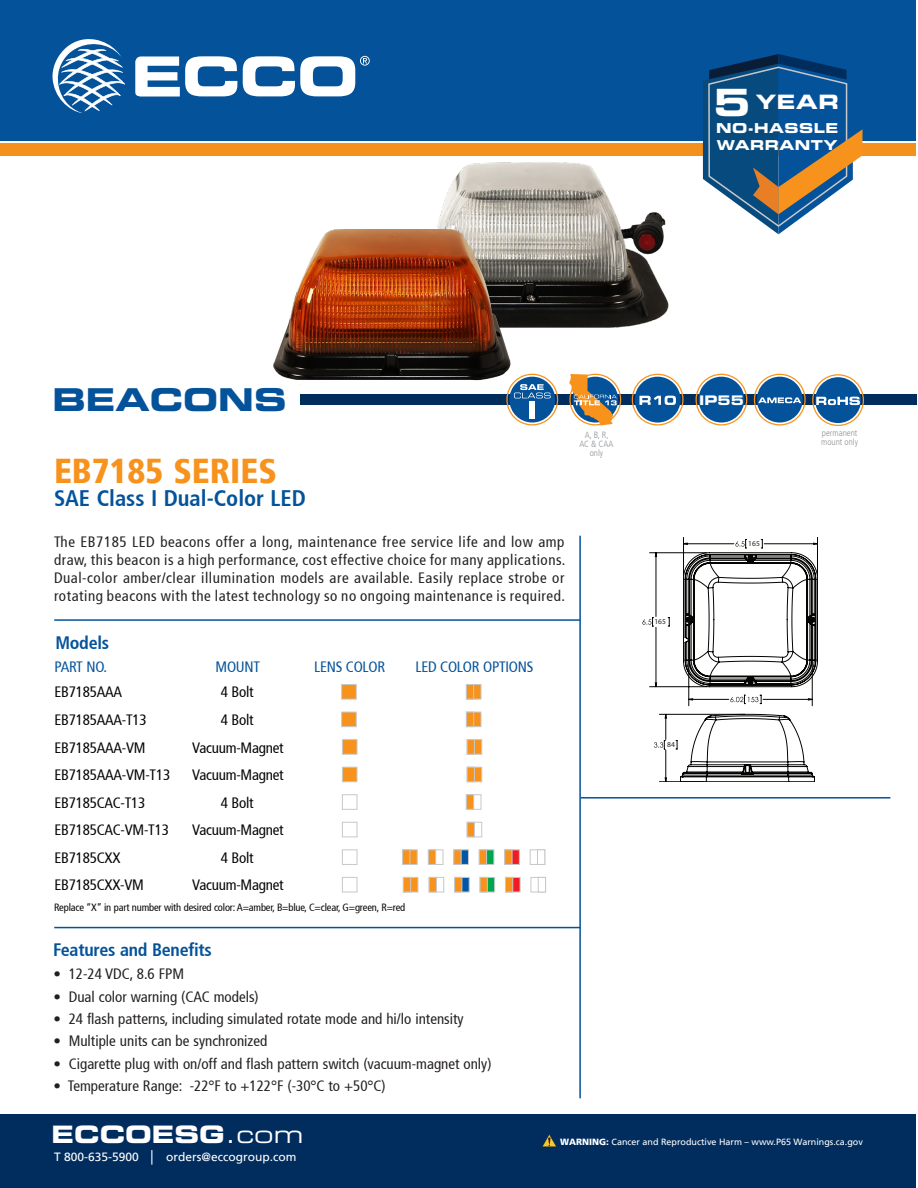
<style>
.page{position:relative;width:918px;height:1188px;background:#fff}
.page>*{position:absolute;margin:0;border:0;box-sizing:border-box;transform-origin:0 0}
.t1{font:37.5px "Eurostile LT Std Bold Ex 2";color:#fff}
.t2{font:900 condensed 34.5px "Frutiger 77";color:#f7931d}
.t3{font:31.5px "Eurostile LT Std Bold Ex 2";color:#04529a}
.t4{font:24px "Eurostile LT Std Bold Ex 2";color:#fff}
.t5{font:700 condensed 22.5px "Frutiger 67";color:#04529a}
.t6{font:19.8px "Eurostile LT Std Bold Ex 2";color:#fff}
.t7{font:700 condensed 18px "Frutiger 67";letter-spacing:-.015em;color:#04529a}
.Body_text{font:condensed 15px/18px "Frutiger 57";color:#231f20;text-align:justify}
.t8{font:condensed 15px "Frutiger 57";letter-spacing:-.015em;color:#040503}
.t9{font:condensed 15px "Frutiger 57";letter-spacing:-.015em;color:#04529a}
.t10{font:13.65px/16.5px "Eurostile LT Std Bold Ex 2";letter-spacing:.035em;color:#fff}
.t11{font:13.2px "Eurostile LT Std Bold Ex 2";color:#fff}
.t12{font:12px "Frutiger LT";color:#fff}
.t13{font:condensed 10.5px "Frutiger 57";letter-spacing:-.015em;color:#040503}
.t14{font:9px "Frutiger LT";color:#fff}
.t15{font:300 condensed 9px/9px "Frutiger LT";color:#939598}
.t16{font:7.5px "Myriad Pro";color:#231f20}
.s1{font-family:"Eurostile LT Std Ex 2"}
.s2{font-family:"Arial"}
.s3{font-weight:900}
</style>
<div class="page">
<div style="left:300px;top:394px;width:616px;height:11px;background:#002d5e"></div>
<div style="left:0;top:144px;width:916px;height:12px;background:#f4911d"></div>
<div style="left:0;top:0;width:916px;height:140px;background:#04529a"></div>
<svg style="left:135px;top:56px;width:102px;height:41px"></svg>
<svg style="left:52px;top:39px;width:73px;height:74px"></svg>
<svg style="left:243px;top:56px;width:127px;height:40px"></svg>
<div style="left:0;top:1115px;width:916px;height:73px;background:#002d5e"></div>
<svg style="left:542px;top:1134px;width:14px;height:13px"></svg>
<svg style="left:703px;top:54px;width:159px;height:180px"></svg>
<hr style="left:579px;top:536px;width:2px;height:562px;background:#04529a">
<hr style="left:683px;top:537px;width:1px;height:39px;background:#040503">
<hr style="left:817px;top:537px;width:1px;height:39px;background:#040503">
<hr style="left:662px;top:783px;width:45px;height:1px;background:#040503">
<hr style="left:54px;top:619px;width:526px;height:2px;background:#04529a">
<div style="left:341px;top:684px;width:16px;height:16px;background:#f7931d;border:1px solid #c7c8ca"></div>
<svg style="left:474px;top:684px;width:7px;height:16px"></svg>
<div style="left:466px;top:684px;width:8px;height:16px;background:#f7931d;border:1px solid #c7c8ca"></div>
<div style="left:341px;top:712px;width:16px;height:15px;background:#f7931d;border:1px solid #c7c8ca"></div>
<svg style="left:474px;top:712px;width:7px;height:15px"></svg>
<div style="left:466px;top:712px;width:8px;height:15px;background:#f7931d;border:1px solid #c7c8ca"></div>
<div style="left:342px;top:739px;width:15px;height:16px;background:#f7931d;border:1px solid #c7c8ca"></div>
<div style="left:467px;top:739px;width:15px;height:16px;background:#f7931d;border:1px solid #c7c8ca"></div>
<div style="left:467px;top:739px;width:8px;height:16px;background:#f7931d;border:1px solid #c7c8ca"></div>
<div style="left:342px;top:767px;width:15px;height:15px;background:#f7931d;border:1px solid #c7c8ca"></div>
<div style="left:467px;top:767px;width:15px;height:15px;background:#f7931d;border:1px solid #c7c8ca"></div>
<div style="left:467px;top:767px;width:8px;height:15px;background:#f7931d;border:1px solid #c7c8ca"></div>
<div style="left:342px;top:794px;width:15px;height:16px;background:#fff;border:1px solid #c7c8ca"></div>
<div style="left:466px;top:794px;width:15px;height:16px;background:#fff;border:1px solid #c7c8ca"></div>
<div style="left:466px;top:794px;width:8px;height:16px;background:#f7931d;border:1px solid #c7c8ca"></div>
<div style="left:342px;top:822px;width:15px;height:15px;background:#fff;border:1px solid #c7c8ca"></div>
<div style="left:467px;top:822px;width:15px;height:15px;background:#fff;border:1px solid #c7c8ca"></div>
<div style="left:467px;top:822px;width:8px;height:15px;background:#f7931d;border:1px solid #c7c8ca"></div>
<div style="left:342px;top:849px;width:15px;height:16px;background:#fff;border:1px solid #c7c8ca"></div>
<div style="left:453px;top:849px;width:16px;height:16px;background:#0156a8;border:1px solid #c7c8ca"></div>
<div style="left:453px;top:849px;width:9px;height:16px;background:#f7931d;border:1px solid #c7c8ca"></div>
<svg style="left:487px;top:849px;width:7px;height:16px"></svg>
<div style="left:479px;top:849px;width:8px;height:16px;background:#f7931d;border:1px solid #c7c8ca"></div>
<div style="left:504px;top:849px;width:16px;height:16px;background:#ee1d23;border:1px solid #c7c8ca"></div>
<div style="left:504px;top:849px;width:9px;height:16px;background:#f7931d;border:1px solid #c7c8ca"></div>
<div style="left:530px;top:849px;width:15px;height:16px;background:#fff;border:1px solid #c7c8ca"></div>
<div style="left:537px;top:849px;width:8px;height:16px;background:#fff;border:1px solid #c7c8ca"></div>
<div style="left:428px;top:849px;width:15px;height:16px;background:#fff;border:1px solid #c7c8ca"></div>
<div style="left:428px;top:849px;width:8px;height:16px;background:#f7931d;border:1px solid #c7c8ca"></div>
<svg style="left:410px;top:849px;width:8px;height:16px"></svg>
<div style="left:402px;top:849px;width:8px;height:16px;background:#f7931d;border:1px solid #c7c8ca"></div>
<div style="left:342px;top:877px;width:15px;height:15px;background:#fff;border:1px solid #c7c8ca"></div>
<svg style="left:462px;top:877px;width:8px;height:15px"></svg>
<div style="left:454px;top:877px;width:8px;height:15px;background:#f7931d;border:1px solid #c7c8ca"></div>
<div style="left:480px;top:877px;width:15px;height:15px;background:#00a54f;border:1px solid #c7c8ca"></div>
<div style="left:480px;top:877px;width:8px;height:15px;background:#f7931d;border:1px solid #c7c8ca"></div>
<svg style="left:513px;top:877px;width:8px;height:15px"></svg>
<div style="left:505px;top:877px;width:8px;height:15px;background:#f7931d;border:1px solid #c7c8ca"></div>
<svg style="left:530px;top:877px;width:8px;height:15px"></svg>
<div style="left:538px;top:877px;width:8px;height:15px;background:#fff;border:1px solid #c7c8ca"></div>
<div style="left:429px;top:877px;width:15px;height:15px;background:#fff;border:1px solid #c7c8ca"></div>
<div style="left:429px;top:877px;width:8px;height:15px;background:#f7931d;border:1px solid #c7c8ca"></div>
<svg style="left:411px;top:877px;width:7px;height:15px"></svg>
<div style="left:403px;top:877px;width:8px;height:15px;background:#f7931d;border:1px solid #c7c8ca"></div>
<hr style="left:581px;top:797px;width:309px;height:2px;background:#04529a">
<svg style="left:642px;top:539px;width:176px;height:243px"></svg>
<svg style="left:506px;top:374px;width:52px;height:52px"></svg>
<div style="left:530px;top:401px;width:5px;height:17px;background:#fff"></div>
<svg style="left:569px;top:374px;width:52px;height:52px"></svg>
<svg style="left:632px;top:374px;width:52px;height:52px"></svg>
<svg style="left:696px;top:374px;width:51px;height:52px"></svg>
<svg style="left:754px;top:374px;width:52px;height:52px"></svg>
<svg style="left:812px;top:374px;width:52px;height:52px"></svg>
<img style="left:437px;top:162px;width:232px;height:166px">
<img style="left:273px;top:229px;width:244px;height:162px">
<div style="left:654px;top:617px;width:13px;height:9px;background:#fff"></div>
<div style="left:747px;top:539px;width:13px;height:10px;background:#fff"></div>
<div style="left:666px;top:741px;width:9px;height:7px;background:#fff"></div>
<hr style="left:54px;top:927px;width:526px;height:1px;background:#04529a">
<h1 class="t1" style="left:713px;top:76px;width:39px">5</h1>
<p class="t10" style="left:716px;top:120px;width:124px">NO-HASSLE<br>WARRANTY</p>
<h3 class="t6" style="left:756px;top:88px;width:85px">YEAR</h3>
<h3 class="t3" style="left:52px;top:378px;width:236px">BEACONS</h3>
<h2 class="t2" style="left:54px;top:451px;width:224px">EB7185 SERIES</h2>
<h3 class="t5" style="left:54px;top:485px;width:254px">SAE Class I Dual-Color LED</h3>
<p class="Body_text" style="left:54px;top:533px;width:513px">The EB7185 LED beacons offer a long, maintenance free service life and low amp draw, this beacon is a high performance, cost effective choice for many applications.<br>Dual-color amber/clear illumination models are available. Easily replace strobe or rotating beacons with the latest technology so no ongoing maintenance is required.</p>
<p class="t7" style="left:56px;top:632px;width:55px">Models</p>
<p class="t9" style="left:55px;top:658px;width:54px">PART NO.</p>
<p class="t9" style="left:216px;top:658px;width:46px">MOUNT</p>
<p class="t9" style="left:314px;top:658px;width:73px">LENS COLOR</p>
<p class="t9" style="left:415px;top:658px;width:119px">LED COLOR OPTIONS</p>
<p class="t8" style="left:55px;top:683px;width:69px">EB7185AAA</p>
<p class="t8" style="left:221px;top:683px;width:34px">4 Bolt</p>
<p class="t8" style="left:55px;top:711px;width:94px">EB7185AAA-T13</p>
<p class="t8" style="left:221px;top:711px;width:34px">4 Bolt</p>
<p class="t8" style="left:55px;top:739px;width:93px">EB7185AAA-VM</p>
<p class="t8" style="left:192px;top:739px;width:93px">Vacuum-Magnet</p>
<p class="t8" style="left:55px;top:766px;width:117px">EB7185AAA-VM-T13</p>
<p class="t8" style="left:192px;top:766px;width:93px">Vacuum-Magnet</p>
<p class="t8" style="left:55px;top:794px;width:92px">EB7185CAC-T13</p>
<p class="t8" style="left:221px;top:794px;width:34px">4 Bolt</p>
<p class="t8" style="left:55px;top:821px;width:116px">EB7185CAC-VM-T13</p>
<p class="t8" style="left:192px;top:821px;width:93px">Vacuum-Magnet</p>
<p class="t8" style="left:55px;top:849px;width:67px">EB7185CXX</p>
<p class="t8" style="left:221px;top:849px;width:34px">4 Bolt</p>
<p class="t8" style="left:55px;top:876px;width:91px">EB7185CXX-VM</p>
<p class="t8" style="left:192px;top:876px;width:93px">Vacuum-Magnet</p>
<p class="t13" style="left:54px;top:902px;width:353px">Replace “X” in part number with desired color: A=amber, B=blue, C=clear, G=green, R=red</p>
<p class="t7" style="left:53px;top:939px;width:160px">Features and Benefits</p>
<p class="Body_text" style="left:53px;top:965px;width:132px">• 12-24 VDC, 8.6 FPM</p>
<p class="Body_text" style="left:53px;top:988px;width:207px">• Dual color warning (CAC models)</p>
<p class="Body_text" style="left:53px;top:1010px;width:412px">• 24 flash patterns, including simulated rotate mode and hi/lo intensity</p>
<p class="Body_text" style="left:53px;top:1032px;width:216px">• Multiple units can be synchronized</p>
<p class="Body_text" style="left:53px;top:1055px;width:440px">• Cigarette plug with on/off and flash pattern switch (vacuum-magnet only)</p>
<p class="Body_text" style="left:53px;top:1077px;width:334px">• Temperature Range: -22°F to +122°F (-30°C to +50°C)</p>
<p class="t15" style="left:585px;top:430px;width:25px">A, B, R,</p>
<p class="t15" style="left:579px;top:439px;width:36px">AC &amp; CAA</p>
<p class="t15" style="left:590px;top:448px;width:15px">only</p>
<p class="t11" style="left:699px;top:391px;width:46px">IP55</p>
<p class="t16" style="left:654px;top:617px;width:13px">165</p>
<p class="t16" style="left:667px;top:740px;width:9px">84</p>
<p class="t16" style="left:748px;top:539px;width:13px">165</p>
<p class="t15" style="left:821px;top:429px;width:38px">permanent mount only</p>
<h3 class="t4" style="left:52px;top:1117px;width:253px">ECCOESG<span class="s1">.com</span></h3>
<p class="t12" style="left:54px;top:1150px;width:244px">T 800-635-5900 <span class="s2">│</span> orders@eccogroup.com</p>
<p class="t14" style="left:560px;top:1137px;width:304px"><span class="s3">WARNING:</span> Cancer and Reproductive Harm – www.P65 Warnings.ca.gov</p>
</div>
